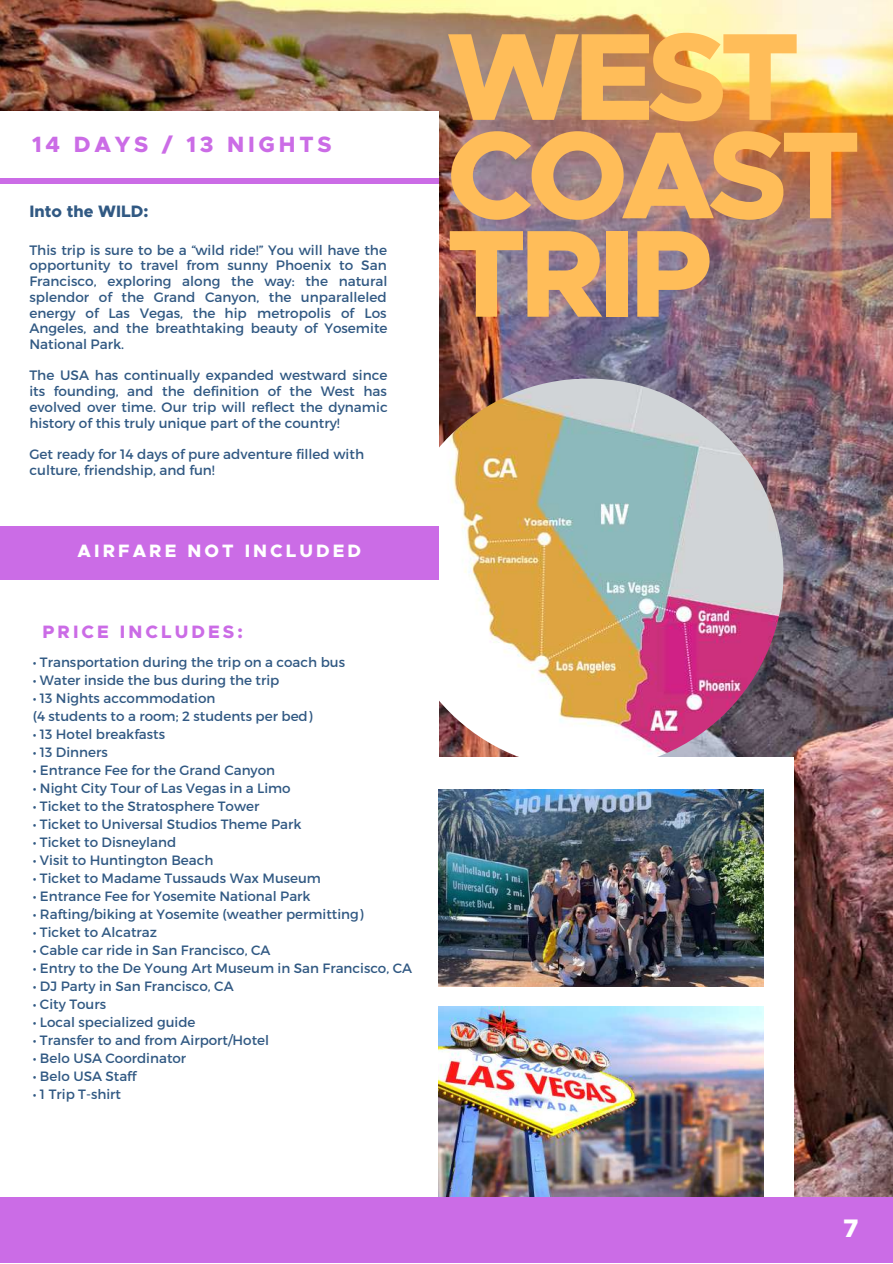
<style>
.page{position:relative;width:893px;height:1264px;background:#fff}
.page>*{position:absolute;margin:0;border:0;box-sizing:border-box;transform-origin:0 0}
.t1{font:800 124.5px/98.4px "Metropolis";letter-spacing:-.055em;color:#ffbd59}
.t2{font:800 25.5px "Metropolis";color:#fff}
.t3{font:800 22.2px "Metropolis";letter-spacing:.17em;color:#cb6ce6}
.t4{font:800 18px "Metropolis";letter-spacing:.17em;color:#fff}
.t5{font:800 18px "Metropolis";letter-spacing:.17em;color:#cb6ce6}
.t6{font:800 16.65px "Metropolis";color:#315983}
.t7{font:13.65px/15.8px "Montserrat";color:#315983;text-align:justify}
.t8{font:13.5px/18px "Montserrat";color:#315983}
</style>
<div class="page">
<img style="left:0;top:0;width:892px;height:1197px">
<img style="left:392px;top:378px;width:391px;height:391px;border-radius:50%">
<div style="left:0;top:111px;width:438px;height:1109px;background:#fff"></div>
<div style="left:430px;top:757px;width:363px;height:448px;background:#fff"></div>
<img style="left:438px;top:1006px;width:325px;height:191px">
<div style="left:0;top:1197px;width:892px;height:65px;background:#cb6ce6"></div>
<img style="left:438px;top:789px;width:325px;height:197px">
<div style="left:0;top:178px;width:438px;height:5px;background:#cb6ce6"></div>
<div style="left:0;top:526px;width:438px;height:54px;background:#cb6ce6"></div>
<h3 class="t3" style="left:32px;top:134px;width:301px">14 DAYS / 13 NIGHTS</h3>
<p class="t6" style="left:29px;top:204px;width:121px">Into the WILD:</p>
<p class="t7" style="left:29px;top:241px;width:359px">This trip is sure to be a “wild ride!” You will have the opportunity to travel from sunny Phoenix to San Francisco, exploring along the way: the natural splendor of the Grand Canyon, the unparalleled energy of Las Vegas, the hip metropolis of Los Angeles, and the breathtaking beauty of Yosemite National Park.</p>
<p class="t7" style="left:29px;top:367px;width:360px">The USA has continually expanded westward since its founding, and the definition of the West has evolved over time. Our trip will reflect the dynamic history of this truly unique part of the country!</p>
<p class="t7" style="left:29px;top:446px;width:336px">Get ready for 14 days of pure adventure filled with culture, friendship, and fun!</p>
<h3 class="t4" style="left:78px;top:543px;width:285px">AIRFARE NOT INCLUDED</h3>
<h3 class="t5" style="left:43px;top:624px;width:202px">PRICE INCLUDES:</h3>
<p class="t8" style="left:33px;top:652px;width:314px">• Transportation during the trip on a coach bus</p>
<p class="t8" style="left:33px;top:670px;width:248px">• Water inside the bus during the trip</p>
<p class="t8" style="left:33px;top:688px;width:281px">• 13 Nights accommodation<br>(4 students to a room; 2 students per bed)</p>
<p class="t8" style="left:33px;top:724px;width:134px">• 13 Hotel breakfasts</p>
<p class="t8" style="left:33px;top:742px;width:76px">• 13 Dinners</p>
<p class="t8" style="left:33px;top:760px;width:244px">• Entrance Fee for the Grand Canyon</p>
<p class="t8" style="left:33px;top:778px;width:259px">• Night City Tour of Las Vegas in a Limo</p>
<p class="t8" style="left:33px;top:796px;width:228px">• Ticket to the Stratosphere Tower</p>
<p class="t8" style="left:33px;top:814px;width:270px">• Ticket to Universal Studios Theme Park</p>
<p class="t8" style="left:33px;top:832px;width:145px">• Ticket to Disneyland</p>
<p class="t8" style="left:33px;top:850px;width:182px">• Visit to Huntington Beach</p>
<p class="t8" style="left:33px;top:868px;width:290px">• Ticket to Madame Tussauds Wax Museum</p>
<p class="t8" style="left:33px;top:886px;width:279px">• Entrance Fee for Yosemite National Park</p>
<p class="t8" style="left:33px;top:904px;width:332px">• Rafting/biking at Yosemite (weather permitting)</p>
<p class="t8" style="left:33px;top:922px;width:126px">• Ticket to Alcatraz</p>
<p class="t8" style="left:33px;top:940px;width:239px">• Cable car ride in San Francisco, CA</p>
<p class="t8" style="left:33px;top:958px;width:381px">• Entry to the De Young Art Museum in San Francisco, CA</p>
<p class="t8" style="left:33px;top:976px;width:202px">• DJ Party in San Francisco, CA</p>
<p class="t8" style="left:33px;top:994px;width:75px">• City Tours</p>
<p class="t8" style="left:33px;top:1012px;width:164px">• Local specialized guide</p>
<p class="t8" style="left:33px;top:1030px;width:238px">• Transfer to and from Airport/Hotel</p>
<p class="t8" style="left:33px;top:1048px;width:155px">• Belo USA Coordinator</p>
<p class="t8" style="left:33px;top:1066px;width:105px">• Belo USA Staff</p>
<p class="t8" style="left:33px;top:1084px;width:90px">• 1 Trip T-shirt</p>
<h1 class="t1" style="left:446px;top:34px;width:415px">WEST<br>COAST<br>TRIP</h1>
<h2 class="t2" style="left:843px;top:1216px;width:17px">7</h2>
</div>
